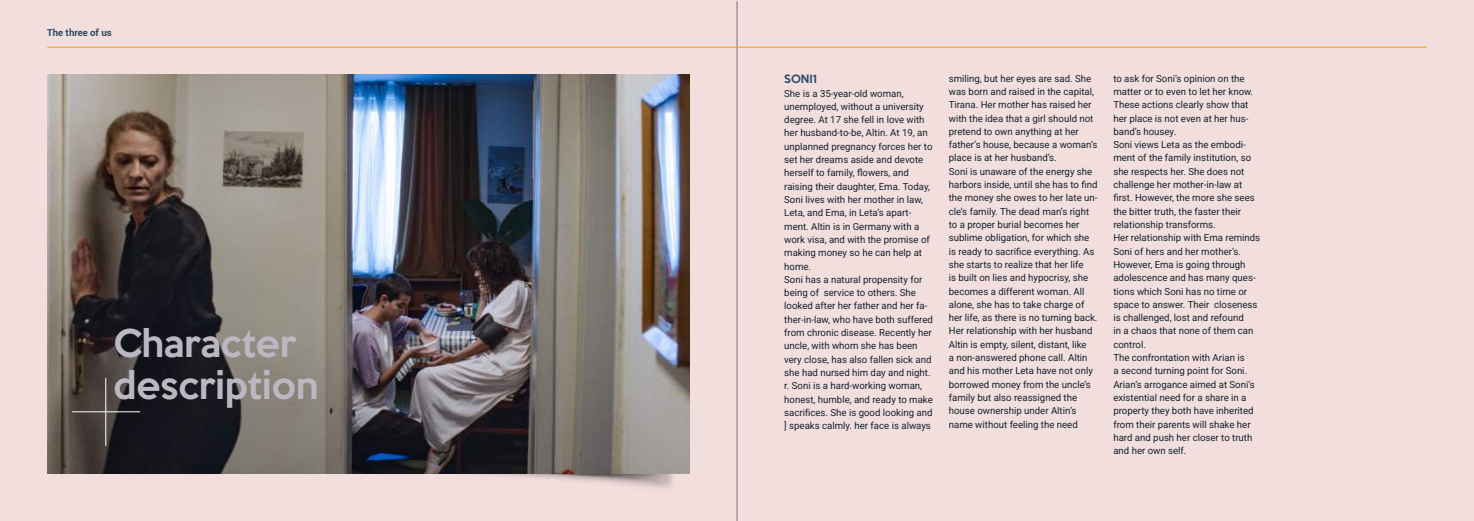
<style>
.page{position:relative;width:1474px;height:521px;background:#fff}
.page>*{position:absolute;margin:0;border:0;box-sizing:border-box;transform-origin:0 0}
.t1{font:500 35px/42px "Keep Calm";color:#bbb8c2}
.t2{font:500 10.5px "Keep Calm";color:#2b4b69}
.t3{font:9.62px/13.3px "Roboto";color:#142330}
.t4{font:700 9.62px "Roboto";color:#2b4861}
</style>
<div class="page">
<div style="left:0;top:0;width:1473px;height:521px;background:#f2dedd"></div>
<hr style="left:736px;top:1px;width:1px;height:520px;background:#787878">
<img style="left:477px;top:474px;width:196px;height:14px">
<img style="left:47px;top:75px;width:642px;height:399px">
<hr style="left:47px;top:47px;width:1379px;height:1px;background:#fba116">
<hr style="left:105px;top:378px;width:1px;height:68px;background:#fff">
<hr style="left:72px;top:411px;width:68px;height:1px;background:#fff">
<p class="t4" style="left:47px;top:26px;width:66px">The three of us</p>
<h1 class="t1" style="left:113px;top:319px;width:206px">Character description</h1>
<p class="t2" style="left:784px;top:70px;width:34px">SONI1</p>
<p class="t3" style="left:784px;top:86px;width:150px">She is a 35-year-old woman, unemployed, without a university degree. At 17 she fell in love with her husband-to-be, Altin. At 19, an unplanned pregnancy forces her to set her dreams aside and devote herself to family, flowers, and raising their daughter, Ema. Today,<br>Soni lives with her mother in law,<br>Leta, and Ema, in Leta’s apart&shy;ment. Altin is in Germany with a work visa, and with the promise of making money so he can help at home.<br>Soni has a natural propensity for being of service to others. She looked after her father and her fa&shy;ther-in-law, who have both suffered from chronic disease. Recently her uncle, with whom she has been very close, has also fallen sick and she had nursed him day and night. r. Soni is a hard-working woman, honest, humble, and ready to make sacrifices. She is good looking and ] speaks calmly. her face is always</p>
<p class="t3" style="left:948px;top:71px;width:150px">smiling, but her eyes are sad. She was born and raised in the capital,<br>Tirana. Her mother has raised her with the idea that a girl should not pretend to own anything at her father’s house, because a woman’s place is at her husband’s.<br>Soni is unaware of the energy she harbors inside, until she has to find the money she owes to her late un&shy;cle’s family. The dead man’s right to a proper burial becomes her sublime obligation, for which she is ready to sacrifice everything. As she starts to realize that her life<br>is built on lies and hypocrisy, she becomes a different woman. All alone, she has to take charge of her life, as there is no turning back.<br>Her relationship with her husband<br>Altin is empty, silent, distant, like<br>a non-answered phone call. Altin and his mother Leta have not only borrowed money from the uncle’s family but also reassigned the house ownership under Altin’s name without feeling the need</p>
<p class="t3" style="left:1113px;top:71px;width:148px">to ask for Soni’s opinion on the matter or to even to let her know.<br>These actions clearly show that her place is not even at her hus&shy;band’s housey.<br>Soni views Leta as the embodi&shy;ment of the family institution, so she respects her. She does not challenge her mother-in-law at first. However, the more she sees the bitter truth, the faster their relationship transforms.<br>Her relationship with Ema reminds<br>Soni of hers and her mother’s.<br>However, Ema is going through adolescence and has many ques&shy;tions which Soni has no time or space to answer. Their closeness is challenged, lost and refound<br>in a chaos that none of them can control.<br>The confrontation with Arian is<br>a second turning point for Soni.<br>Arian’s arrogance aimed at Soni’s existential need for a share in a property they both have inherited from their parents will shake her hard and push her closer to truth and her own self.</p>
</div>
